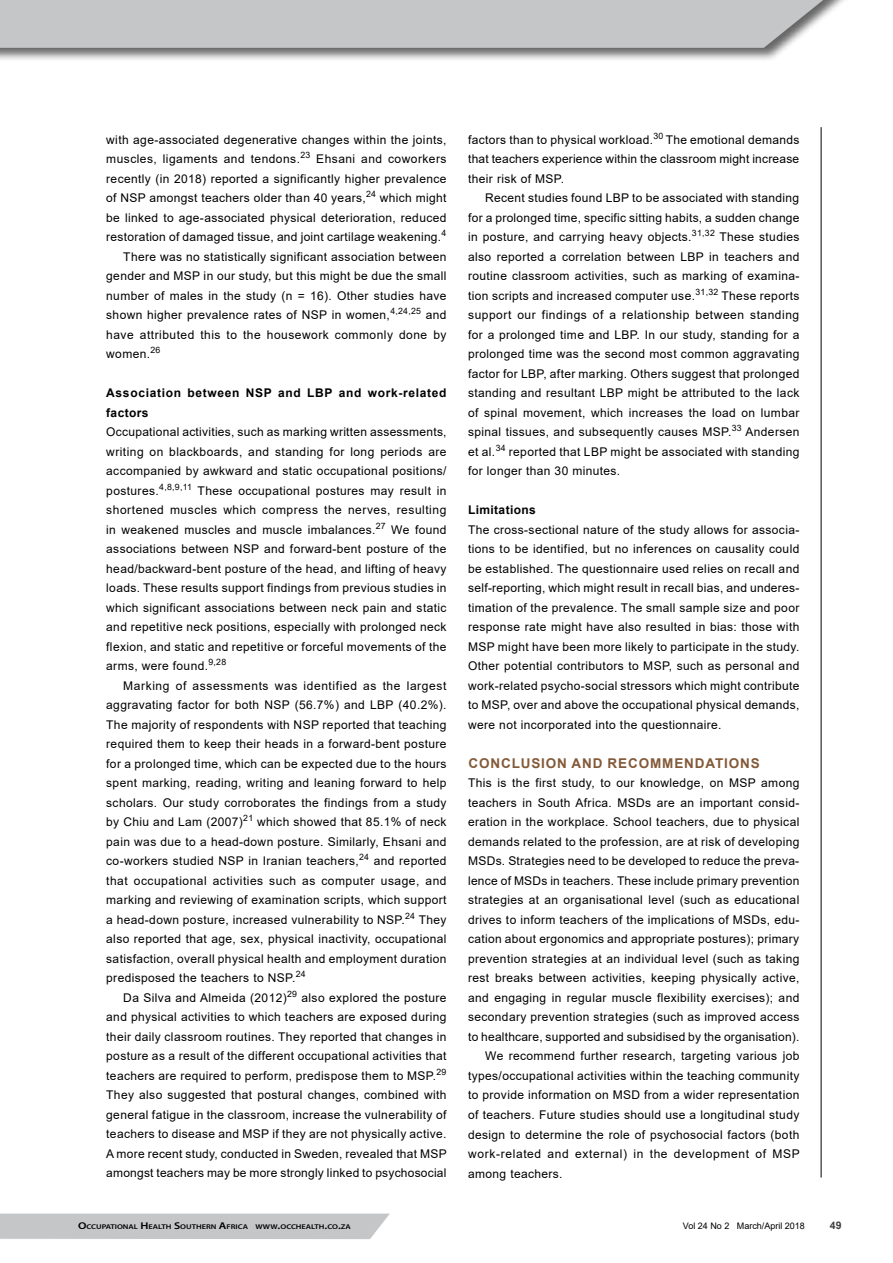
<style>
.page{position:relative;width:893px;height:1263px;background:#fff}
.page>*{position:absolute;margin:0;border:0;box-sizing:border-box;transform-origin:0 0}
.t1{font:700 13.5px "Arial";letter-spacing:.065em;color:#835a39}
.t2{font:12px/19.5px "Arial";letter-spacing:.03em;color:#000;text-align:justify}
.t3{font:700 12px/19.5px "Arial";letter-spacing:.055em;color:#000}
.t4{font:12px "Arial";letter-spacing:.055em;color:#000}
.t5{font:700 12px "Arial";letter-spacing:.03em;color:#000}
.t6{font:700 10.5px "Arial";color:#414042}
.t7{font:9px "Arial";color:#000}
.t8{font:600 6.9px "Myriad Pro";color:#000;scale:1.21 1}
.s1{font-size:9.9px}
</style>
<div class="page">
<div style="left:0;top:0;width:851px;height:62px;background:#000;opacity:.6"></div>
<div style="left:0;top:0;width:823px;height:48px;background:#c4c6c8"></div>
<div style="left:0;top:1213px;width:390px;height:26px;background:#c4c6c8"></div>
<hr style="left:821px;top:127px;width:1px;height:1050px;background:#000">
<p class="t2" style="left:106px;top:130px;width:342px">with age-associated degenerative changes within the joints,</p>
<p class="t2" style="left:106px;top:149px;width:342px">muscles, ligaments and tendons.<sup>23</sup> Ehsani and coworkers</p>
<p class="t2" style="left:106px;top:169px;width:342px">recently (in 2018) reported a significantly higher prevalence</p>
<p class="t2" style="left:106px;top:188px;width:342px">of NSP amongst teachers older than 40 years,<sup>24</sup> which might</p>
<p class="t2" style="left:106px;top:208px;width:342px">be linked to age-associated physical deterioration, reduced</p>
<p class="t2" style="left:106px;top:227px;width:342px">restoration of damaged tissue, and joint cartilage weakening.<sup>4</sup></p>
<p class="t2" style="left:123px;top:247px;width:325px">There was no statistically significant association between</p>
<p class="t2" style="left:106px;top:266px;width:342px">gender and MSP in our study, but this might be due the small</p>
<p class="t2" style="left:106px;top:286px;width:342px">number of males in the study (n = 16). Other studies have</p>
<p class="t2" style="left:106px;top:305px;width:342px">shown higher prevalence rates of NSP in women,<sup>4,24,25</sup> and</p>
<p class="t2" style="left:106px;top:325px;width:342px">have attributed this to the housework commonly done by</p>
<p class="t2" style="left:106px;top:344px;width:56px">women.<sup>26</sup></p>
<p class="t3" style="left:106px;top:383px;width:342px">Association between NSP and LBP and work-related factors</p>
<p class="t2" style="left:106px;top:422px;width:342px">Occupational activities, such as marking written assessments, writing on blackboards, and standing for long periods are accompanied by awkward and static occupational positions/ postures.<sup>4,8,9,11</sup> These occupational postures may result in shortened muscles which compress the nerves, resulting in weakened muscles and muscle imbalances.<sup>27</sup> We found associations between NSP and forward-bent posture of the head/backward-bent posture of the head, and lifting of heavy loads. These results support findings from previous studies in which significant associations between neck pain and static and repetitive neck positions, especially with prolonged neck flexion, and static and repetitive or forceful movements of the arms, were found.<sup>9,28</sup></p>
<p class="t2" style="left:106px;top:676px;width:342px;text-indent:17px">Marking of assessments was identified as the largest aggravating factor for both NSP (56.7%) and LBP (40.2%).<br>The majority of respondents with NSP reported that teaching required them to keep their heads in a forward-bent posture for a prolonged time, which can be expected due to the hours spent marking, reading, writing and leaning forward to help scholars. Our study corroborates the findings from a study by Chiu and Lam (2007)<sup>21</sup> which showed that 85.1% of neck pain was due to a head-down posture. Similarly, Ehsani and co-workers studied NSP in Iranian teachers,<sup>24</sup> and reported that occupational activities such as computer usage, and marking and reviewing of examination scripts, which support a head-down posture, increased vulnerability to NSP.<sup>24</sup> They also reported that age, sex, physical inactivity, occupational satisfaction, overall physical health and employment duration predisposed the teachers to NSP.<sup>24</sup></p>
<p class="t2" style="left:106px;top:988px;width:342px;text-indent:17px">Da Silva and Almeida (2012)<sup>29</sup> also explored the posture and physical activities to which teachers are exposed during their daily classroom routines. They reported that changes in posture as a result of the different occupational activities that teachers are required to perform, predispose them to MSP.<sup>29<br></sup>They also suggested that postural changes, combined with general fatigue in the classroom, increase the vulnerability of teachers to disease and MSP if they are not physically active.<br>A more recent study, conducted in Sweden, revealed that MSP amongst teachers may be more strongly linked to psychosocial</p>
<p class="t2" style="left:468px;top:130px;width:333px">factors than to physical workload.<sup>30</sup> The emotional demands that teachers experience within the classroom might increase their risk of MSP.</p>
<p class="t2" style="left:468px;top:188px;width:333px;text-indent:17px">Recent studies found LBP to be associated with standing for a prolonged time, specific sitting habits, a sudden change in posture, and carrying heavy objects.<sup>31,32</sup> These studies also reported a correlation between LBP in teachers and routine classroom activities, such as marking of examina&shy;tion scripts and increased computer use.<sup>31,32</sup> These reports support our findings of a relationship between standing for a prolonged time and LBP. In our study, standing for a prolonged time was the second most common aggravating factor for LBP, after marking. Others suggest that prolonged standing and resultant LBP might be attributed to the lack of spinal movement, which increases the load on lumbar spinal tissues, and subsequently causes MSP.<sup>33</sup> Andersen et al.<sup>34</sup> reported that LBP might be associated with standing for longer than 30 minutes.</p>
<p class="t5" style="left:468px;top:502px;width:69px">Limitations</p>
<p class="t2" style="left:468px;top:520px;width:333px">The cross-sectional nature of the study allows for associa&shy;tions to be identified, but no inferences on causality could be established. The questionnaire used relies on recall and self-reporting, which might result in recall bias, and underes&shy;timation of the prevalence. The small sample size and poor response rate might have also resulted in bias: those with MSP might have been more likely to participate in the study.<br>Other potential contributors to MSP, such as personal and work-related psycho-social stressors which might contribute to MSP, over and above the occupational physical demands, were not incorporated into the questionnaire.</p>
<p class="t1" style="left:468px;top:754px;width:293px">CONCLUSION AND RECOMMENDATIONS</p>
<p class="t2" style="left:468px;top:773px;width:333px">This is the first study, to our knowledge, on MSP among</p>
<p class="t2" style="left:468px;top:793px;width:333px">teachers in South Africa. MSDs are an important consid-</p>
<p class="t2" style="left:468px;top:812px;width:333px">eration in the workplace. School teachers, due to physical</p>
<p class="t2" style="left:468px;top:832px;width:333px">demands related to the profession, are at risk of developing</p>
<p class="t2" style="left:468px;top:851px;width:333px">MSDs. Strategies need to be developed to reduce the preva-</p>
<p class="t2" style="left:468px;top:871px;width:333px">lence of MSDs in teachers. These include primary prevention</p>
<p class="t2" style="left:468px;top:890px;width:333px">strategies at an organisational level (such as educational</p>
<p class="t2" style="left:468px;top:910px;width:333px">drives to inform teachers of the implications of MSDs, edu-</p>
<p class="t2" style="left:468px;top:929px;width:333px">cation about ergonomics and appropriate postures); primary</p>
<p class="t2" style="left:468px;top:949px;width:333px">prevention strategies at an individual level (such as taking</p>
<p class="t2" style="left:468px;top:968px;width:333px">rest breaks between activities, keeping physically active,</p>
<p class="t2" style="left:468px;top:988px;width:333px">and engaging in regular muscle flexibility exercises); and</p>
<p class="t2" style="left:468px;top:1007px;width:333px">secondary prevention strategies (such as improved access</p>
<p class="t2" style="left:468px;top:1027px;width:333px">to healthcare, supported and subsidised by the organisation).</p>
<p class="t2" style="left:485px;top:1046px;width:316px">We recommend further research, targeting various job</p>
<p class="t2" style="left:468px;top:1066px;width:333px">types/occupational activities within the teaching community</p>
<p class="t2" style="left:468px;top:1085px;width:333px">to provide information on MSD from a wider representation</p>
<p class="t2" style="left:468px;top:1105px;width:333px">of teachers. Future studies should use a longitudinal study</p>
<p class="t2" style="left:468px;top:1124px;width:333px">design to determine the role of psychosocial factors (both</p>
<p class="t4" style="left:468px;top:1145px;width:333px">work-related and external) in the development of MSP</p>
<p class="t2" style="left:468px;top:1163px;width:96px">among teachers.</p>
<p class="t8" style="left:78px;top:1222px;width:227px"><span class="s1">O</span>CCUPATIONAL <span class="s1">H</span>EALTH <span class="s1">S</span>OUTHERN <span class="s1">A</span>FRICA WWW<span class="s1">.</span>OCCHEALTH<span class="s1">.</span>CO<span class="s1">.</span>ZA</p>
<p class="t7" style="left:683px;top:1220px;width:124px">Vol 24 No 2 March/April 2018</p>
<p class="t6" style="left:830px;top:1218px;width:13px">49</p>
</div>
